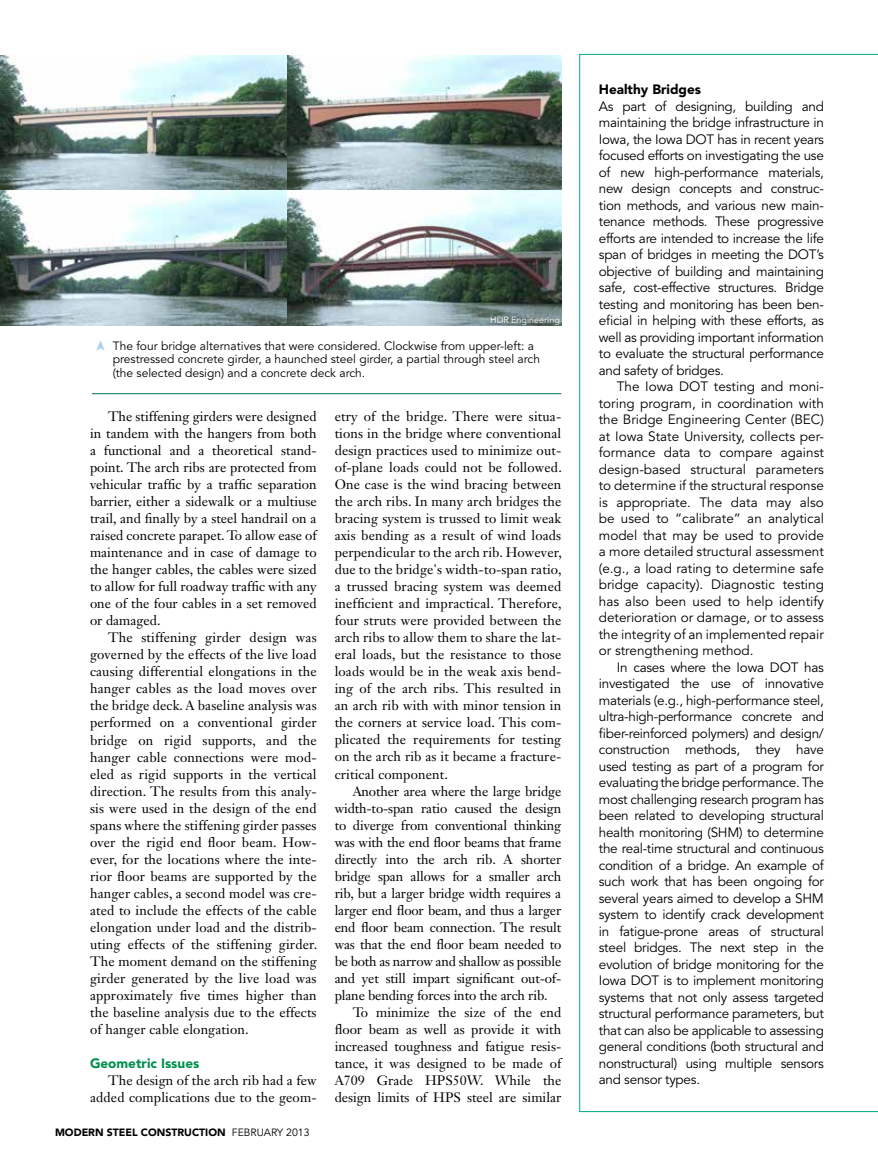
<style>
.page{position:relative;width:878px;height:1175px;background:#fff}
.page>*{position:absolute;margin:0;border:0;box-sizing:border-box;transform-origin:0 0}
.t1{font:13.5px/17px "Janson Text LT Std";letter-spacing:.01em;color:#000;text-align:justify}
.t2{font:13.5px/16.5px "Avenir LT Std";letter-spacing:-.02em;color:#000;text-align:justify}
.t3{font:13.5px "Avenir LT Std";color:#000}
.t4{font:900 13.5px "Avenir LT Std";color:#00904d}
.t5{font:900 13.5px "Avenir LT Std";color:#000}
.t6{font:12px/13.5px "Avenir LT Std";color:#000}
.t7{font:900 10.5px "Avenir LT Std";color:#000}
.t8{font:9px "Avenir LT Std";color:#fff}
.s1{font-weight:400}
</style>
<div class="page">
<svg style="left:579px;top:54px;width:299px;height:1058px"></svg>
<img style="left:0;top:56px;width:561px;height:269px">
<hr style="left:92px;top:393px;width:469px;height:1px;background:#007067">
<p class="t8" style="left:490px;top:314px;width:71px">HDR Engineering</p>
<p class="t6" style="left:113px;top:339px;width:429px">The four bridge alternatives that were considered. Clockwise from upper-left: a prestressed concrete girder, a haunched steel girder, a partial through steel arch (the selected design) and a concrete deck arch.</p>
<p class="t1" style="left:90px;top:407px;width:228px;text-indent:18px">The stiffening girders were designed in tandem with the hangers from both a functional and a theoretical stand&shy;point. The arch ribs are protected from vehicular traffic by a traffic separation barrier, either a sidewalk or a multiuse trail, and finally by a steel handrail on a raised concrete parapet. To allow ease of maintenance and in case of damage to the hanger cables, the cables were sized to allow for full roadway traffic with any one of the four cables in a set removed or damaged.</p>
<p class="t1" style="left:90px;top:629px;width:229px;text-indent:18px">The stiffening girder design was governed by the effects of the live load causing differential elongations in the hanger cables as the load moves over the bridge deck. A baseline analysis was performed on a conventional girder bridge on rigid supports, and the hanger cable connections were mod&shy;eled as rigid supports in the vertical direction. The results from this analy&shy;sis were used in the design of the end spans where the stiffening girder passes over the rigid end floor beam. How&shy;ever, for the locations where the inte&shy;rior floor beams are supported by the hanger cables, a second model was cre&shy;ated to include the effects of the cable elongation under load and the distrib&shy;uting effects of the stiffening girder.<br>The moment demand on the stiffening girder generated by the live load was approximately five times higher than the baseline analysis due to the effects of hanger cable elongation.</p>
<p class="t4" style="left:90px;top:1055px;width:111px">Geometric Issues</p>
<p class="t1" style="left:90px;top:1072px;width:228px;text-align:right">The design of the arch rib had a few added complications due to the geom-</p>
<p class="t7" style="left:55px;top:1125px;width:256px">MODERN STEEL CONSTRUCTION <span class="s1">february 2013</span></p>
<p class="t1" style="left:335px;top:407px;width:229px">etry of the bridge. There were situa&shy;tions in the bridge where conventional design practices used to minimize out&shy;of-plane loads could not be followed.<br>One case is the wind bracing between the arch ribs. In many arch bridges the bracing system is trussed to limit weak axis bending as a result of wind loads perpendicular to the arch rib. However, due to the bridge's width-to-span ratio, a trussed bracing system was deemed inefficient and impractical. Therefore, four struts were provided between the arch ribs to allow them to share the lat&shy;eral loads, but the resistance to those loads would be in the weak axis bend&shy;ing of the arch ribs. This resulted in an arch rib with with minor tension in the corners at service load. This com&shy;plicated the requirements for testing on the arch rib as it became a fracture&shy;critical component.</p>
<p class="t1" style="left:335px;top:782px;width:228px;text-indent:18px">Another area where the large bridge width-to-span ratio caused the design to diverge from conventional thinking was with the end floor beams that frame directly into the arch rib. A shorter bridge span allows for a smaller arch rib, but a larger bridge width requires a larger end floor beam, and thus a larger end floor beam connection. The result was that the end floor beam needed to be both as narrow and shallow as possible and yet still impart significant out-of&shy;plane bending forces into the arch rib.</p>
<p class="t1" style="left:335px;top:1003px;width:228px;text-indent:18px">To minimize the size of the end floor beam as well as provide it with increased toughness and fatigue resis&shy;tance, it was designed to be made of A709 Grade HPS50W. While the design limits of HPS steel are similar</p>
<p class="t5" style="left:599px;top:81px;width:104px">Healthy Bridges</p>
<p class="t2" style="left:599px;top:98px;width:227px">As part of designing, building and maintaining the bridge infrastructure in I owa, the I owa DOT</p>
<p class="t2" style="left:599px;top:131px;width:227px;text-indent:119px">has in recent years focused efforts on investigating the use of new high-performance materials, new design concepts and construc&shy;tion methods, and various new main&shy;tenance methods. These progressive efforts are intended to increase the life span of bridges in meeting the DOT</p>
<p class="t2" style="left:816px;top:247px;width:9px">’s</p>
<p class="t2" style="left:599px;top:263px;width:227px">objective of building and maintaining</p>
<p class="t2" style="left:599px;top:280px;width:227px">safe, cost-effective structures. Bridge</p>
<p class="t2" style="left:599px;top:296px;width:226px">testing and monitoring has been ben-</p>
<p class="t2" style="left:599px;top:313px;width:226px">eficial in helping with these efforts, as</p>
<p class="t2" style="left:599px;top:329px;width:227px">well as providing important information</p>
<p class="t2" style="left:599px;top:346px;width:227px">to evaluate the structural performance</p>
<p class="t2" style="left:599px;top:362px;width:127px">and safety of bridges.</p>
<p class="t2" style="left:617px;top:379px;width:73px">The I owa DOT</p>
<p class="t2" style="left:713px;top:379px;width:111px">testing and moni-</p>
<p class="t2" style="left:598px;top:395px;width:226px">toring program, in coordination with</p>
<p class="t3" style="left:598px;top:412px;width:226px">the Bridge Engineering Center (BEC)</p>
<p class="t2" style="left:598px;top:428px;width:227px">at I owa State U niversity, collects per-</p>
<p class="t2" style="left:598px;top:445px;width:227px">formance data to compare against</p>
<p class="t2" style="left:598px;top:461px;width:226px">design-based structural parameters</p>
<p class="t2" style="left:598px;top:478px;width:227px">to determine if the structural response</p>
<p class="t2" style="left:598px;top:494px;width:226px">is appropriate. The data may also</p>
<p class="t2" style="left:598px;top:511px;width:227px">be used to “calibrate” an analytical</p>
<p class="t2" style="left:598px;top:527px;width:226px">model that may be used to provide</p>
<p class="t2" style="left:598px;top:543px;width:227px">a more detailed structural assessment</p>
<p class="t2" style="left:598px;top:560px;width:227px">(e.g., a load rating to determine safe</p>
<p class="t3" style="left:598px;top:577px;width:226px">bridge capacity). Diagnostic testing</p>
<p class="t2" style="left:598px;top:593px;width:227px">has also been used to help identify</p>
<p class="t2" style="left:598px;top:609px;width:227px">deterioration or damage, or to assess</p>
<p class="t2" style="left:598px;top:626px;width:227px">the integrity of an implemented repair</p>
<p class="t2" style="left:598px;top:642px;width:156px">or strengthening method.</p>
<p class="t2" style="left:616px;top:659px;width:164px">I n cases where the I owa DOT</p>
<p class="t2" style="left:598px;top:659px;width:227px;text-align:left;text-indent:205px">has investigated the use of innovative materials (e.g., high-performance steel, ultra-high-performance concrete and fiber-reinforced polymers) and design/ construction methods, they have used testing as part of a program for evaluating the bridge performance. The most challenging research program has been related to developing structural health monitoring (SHM) to determine the real-time structural and continuous condition of a bridge. An example of such work that has been ongoing for several years aimed to develop a SHM system to identify crack development in fatigue-prone areas of structural steel bridges. The next step in the evolution of bridge monitoring for the I owa DOT</p>
<p class="t2" style="left:598px;top:972px;width:227px;text-indent:65px">is to implement monitoring systems that not only assess targeted structural performance parameters, but that can also be applicable to assessing general conditions (both structural and nonstructural) using multiple sensors and sensor types.</p>
</div>
